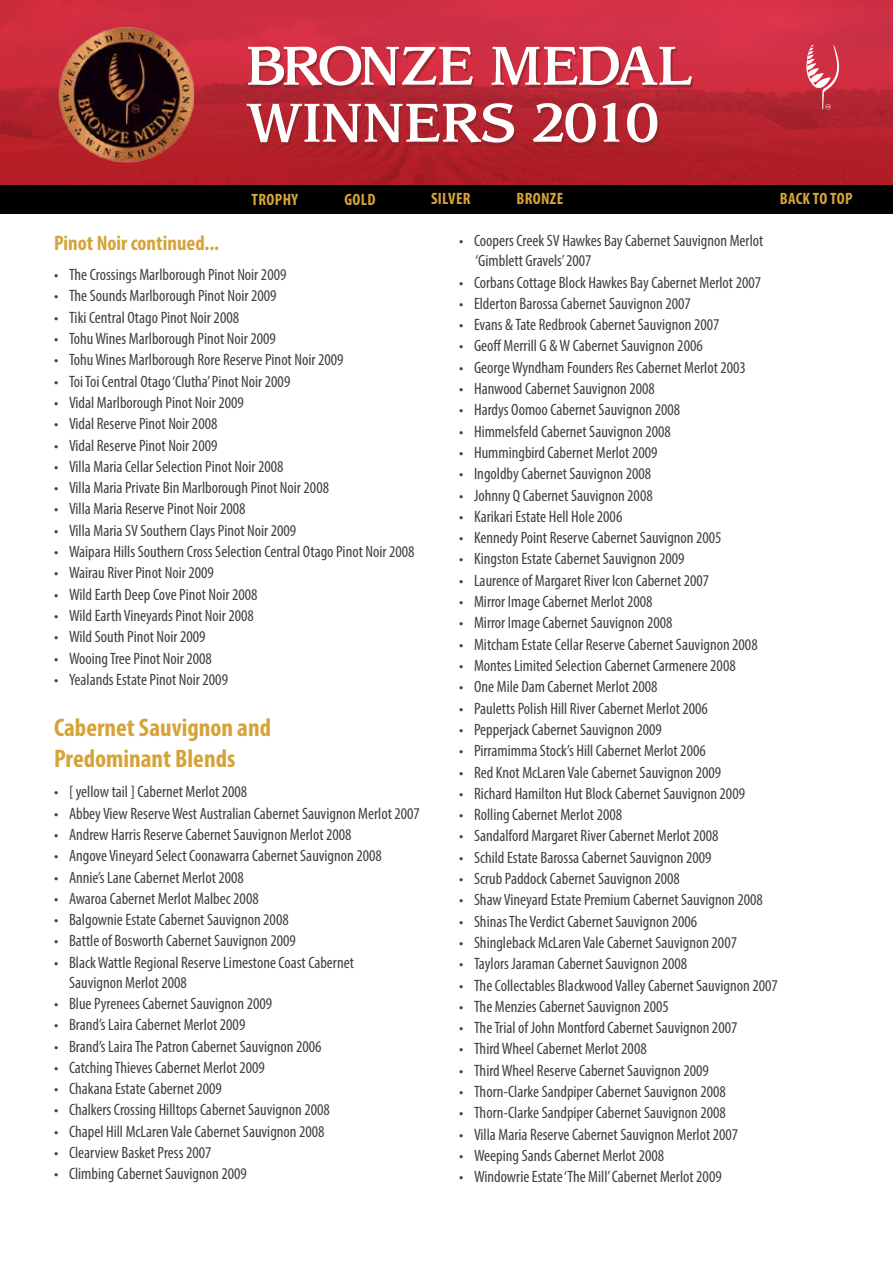
<style>
.page{position:relative;width:893px;height:1263px;background:#fff}
.page>*{position:absolute;margin:0;border:0;box-sizing:border-box;transform-origin:0 0}
.t1{font:57px/57px "Sling";color:#fff}
.t2{font:700 condensed 25.5px/30.6px "Myriad Pro";color:#d6a338}
.t3{font:700 condensed 21px "Myriad Pro";color:#d6a338}
.t4{font:condensed 16.5px/19.8px "Myriad Pro";color:#414042}
.t5{font:700 condensed 16.5px "Myriad Pro";letter-spacing:.02em;color:#d6a338}
</style>
<div class="page">
<img style="left:0;top:0;width:893px;height:185px">
<svg style="left:806px;top:45px;width:34px;height:65px;background:#d05563"></svg>
<img style="left:54px;top:22px;width:144px;height:144px">
<div style="left:0;top:185px;width:893px;height:29px;background:#000"></div>
<div style="left:248px;top:49px;width:445px;height:97px;background:#872629;opacity:.75"></div>
<h1 class="t1" style="left:246px;top:42px;width:447px">BRONZE MEDAL<br>WINNERS 2010</h1>
<p class="t5" style="left:252px;top:189px;width:48px">TROPHY</p>
<p class="t5" style="left:345px;top:189px;width:33px">GOLD</p>
<p class="t5" style="left:431px;top:188px;width:41px">SILVER</p>
<p class="t5" style="left:516px;top:188px;width:48px">BRONZE</p>
<p class="t5" style="left:780px;top:188px;width:74px">BACK TO TOP</p>
<p class="t3" style="left:54px;top:230px;width:167px">Pinot Noir continued...</p>
<p class="t4" style="left:54px;top:264px;width:234px">• The Crossings Marlborough Pinot Noir 2009</p>
<p class="t4" style="left:54px;top:286px;width:224px">• The Sounds Marlborough Pinot Noir 2009</p>
<p class="t4" style="left:54px;top:307px;width:187px">• Tiki Central Otago Pinot Noir 2008</p>
<p class="t4" style="left:54px;top:328px;width:223px">• Tohu Wines Marlborough Pinot Noir 2009</p>
<p class="t4" style="left:54px;top:350px;width:291px">• Tohu Wines Marlborough Rore Reserve Pinot Noir 2009</p>
<p class="t4" style="left:54px;top:371px;width:238px">• Toi Toi Central Otago ‘Clutha’ Pinot Noir 2009</p>
<p class="t4" style="left:54px;top:392px;width:191px">• Vidal Marlborough Pinot Noir 2009</p>
<p class="t4" style="left:54px;top:414px;width:165px">• Vidal Reserve Pinot Noir 2008</p>
<p class="t4" style="left:54px;top:435px;width:165px">• Vidal Reserve Pinot Noir 2009</p>
<p class="t4" style="left:54px;top:456px;width:231px">• Villa Maria Cellar Selection Pinot Noir 2008</p>
<p class="t4" style="left:54px;top:478px;width:277px">• Villa Maria Private Bin Marlborough Pinot Noir 2008</p>
<p class="t4" style="left:54px;top:499px;width:193px">• Villa Maria Reserve Pinot Noir 2008</p>
<p class="t4" style="left:54px;top:520px;width:244px">• Villa Maria SV Southern Clays Pinot Noir 2009</p>
<p class="t4" style="left:54px;top:541px;width:362px">• Waipara Hills Southern Cross Selection Central Otago Pinot Noir 2008</p>
<p class="t4" style="left:54px;top:563px;width:161px">• Wairau River Pinot Noir 2009</p>
<p class="t4" style="left:54px;top:584px;width:205px">• Wild Earth Deep Cove Pinot Noir 2008</p>
<p class="t4" style="left:54px;top:605px;width:201px">• Wild Earth Vineyards Pinot Noir 2008</p>
<p class="t4" style="left:54px;top:627px;width:153px">• Wild South Pinot Noir 2009</p>
<p class="t4" style="left:54px;top:648px;width:159px">• Wooing Tree Pinot Noir 2008</p>
<p class="t4" style="left:54px;top:669px;width:176px">• Yealands Estate Pinot Noir 2009</p>
<h2 class="t2" style="left:54px;top:712px;width:219px">Cabernet Sauvignon and<br>Predominant Blends</h2>
<p class="t4" style="left:54px;top:782px;width:195px">• [ yellow tail ] Cabernet Merlot 2008</p>
<p class="t4" style="left:54px;top:803px;width:367px">• Abbey View Reserve West Australian Cabernet Sauvignon Merlot 2007</p>
<p class="t4" style="left:54px;top:824px;width:299px">• Andrew Harris Reserve Cabernet Sauvignon Merlot 2008</p>
<p class="t4" style="left:54px;top:846px;width:329px">• Angove Vineyard Select Coonawarra Cabernet Sauvignon 2008</p>
<p class="t4" style="left:54px;top:867px;width:191px">• Annie’s Lane Cabernet Merlot 2008</p>
<p class="t4" style="left:54px;top:888px;width:206px">• Awaroa Cabernet Merlot Malbec 2008</p>
<p class="t4" style="left:54px;top:910px;width:236px">• Balgownie Estate Cabernet Sauvignon 2008</p>
<p class="t4" style="left:54px;top:931px;width:243px">• Battle of Bosworth Cabernet Sauvignon 2009</p>
<p class="t4" style="left:69px;top:952px;width:286px;text-indent:-15px">• Black Wattle Regional Reserve Limestone Coast Cabernet<br>Sauvignon Merlot 2008</p>
<p class="t4" style="left:54px;top:993px;width:220px">• Blue Pyrenees Cabernet Sauvignon 2009</p>
<p class="t4" style="left:54px;top:1015px;width:193px">• Brand’s Laira Cabernet Merlot 2009</p>
<p class="t4" style="left:54px;top:1036px;width:269px">• Brand’s Laira The Patron Cabernet Sauvignon 2006</p>
<p class="t4" style="left:54px;top:1057px;width:212px">• Catching Thieves Cabernet Merlot 2009</p>
<p class="t4" style="left:54px;top:1078px;width:169px">• Chakana Estate Cabernet 2009</p>
<p class="t4" style="left:54px;top:1100px;width:277px">• Chalkers Crossing Hilltops Cabernet Sauvignon 2008</p>
<p class="t4" style="left:54px;top:1121px;width:272px">• Chapel Hill McLaren Vale Cabernet Sauvignon 2008</p>
<p class="t4" style="left:54px;top:1142px;width:159px">• Clearview Basket Press 2007</p>
<p class="t4" style="left:54px;top:1164px;width:194px">• Climbing Cabernet Sauvignon 2009</p>
<p class="t4" style="left:476px;top:231px;width:289px;text-indent:-17px">• Coopers Creek SV Hawkes Bay Cabernet Sauvignon Merlot ‘Gimblett Gravels’ 2007</p>
<p class="t4" style="left:459px;top:272px;width:304px">• Corbans Cottage Block Hawkes Bay Cabernet Merlot 2007</p>
<p class="t4" style="left:459px;top:293px;width:233px">• Elderton Barossa Cabernet Sauvignon 2007</p>
<p class="t4" style="left:459px;top:315px;width:262px">• Evans &amp; Tate Redbrook Cabernet Sauvignon 2007</p>
<p class="t4" style="left:459px;top:336px;width:245px">• Geoff Merrill G &amp; W Cabernet Sauvignon 2006</p>
<p class="t4" style="left:459px;top:357px;width:288px">• George Wyndham Founders Res Cabernet Merlot 2003</p>
<p class="t4" style="left:459px;top:378px;width:197px">• Hanwood Cabernet Sauvignon 2008</p>
<p class="t4" style="left:459px;top:400px;width:223px">• Hardys Oomoo Cabernet Sauvignon 2008</p>
<p class="t4" style="left:459px;top:421px;width:213px">• Himmelsfeld Cabernet Sauvignon 2008</p>
<p class="t4" style="left:459px;top:442px;width:200px">• Hummingbird Cabernet Merlot 2009</p>
<p class="t4" style="left:459px;top:464px;width:194px">• Ingoldby Cabernet Sauvignon 2008</p>
<p class="t4" style="left:459px;top:485px;width:195px">• Johnny Q Cabernet Sauvignon 2008</p>
<p class="t4" style="left:459px;top:506px;width:165px">• Karikari Estate Hell Hole 2006</p>
<p class="t4" style="left:459px;top:528px;width:264px">• Kennedy Point Reserve Cabernet Sauvignon 2005</p>
<p class="t4" style="left:459px;top:549px;width:227px">• Kingston Estate Cabernet Sauvignon 2009</p>
<p class="t4" style="left:459px;top:570px;width:252px">• Laurence of Margaret River Icon Cabernet 2007</p>
<p class="t4" style="left:459px;top:591px;width:195px">• Mirror Image Cabernet Merlot 2008</p>
<p class="t4" style="left:459px;top:613px;width:215px">• Mirror Image Cabernet Sauvignon 2008</p>
<p class="t4" style="left:459px;top:634px;width:300px">• Mitcham Estate Cellar Reserve Cabernet Sauvignon 2008</p>
<p class="t4" style="left:459px;top:655px;width:278px">• Montes Limited Selection Cabernet Carmenere 2008</p>
<p class="t4" style="left:459px;top:677px;width:200px">• One Mile Dam Cabernet Merlot 2008</p>
<p class="t4" style="left:459px;top:698px;width:250px">• Pauletts Polish Hill River Cabernet Merlot 2006</p>
<p class="t4" style="left:459px;top:719px;width:204px">• Pepperjack Cabernet Sauvignon 2009</p>
<p class="t4" style="left:459px;top:741px;width:248px">• Pirramimma Stock’s Hill Cabernet Merlot 2006</p>
<p class="t4" style="left:459px;top:762px;width:264px">• Red Knot McLaren Vale Cabernet Sauvignon 2009</p>
<p class="t4" style="left:459px;top:783px;width:287px">• Richard Hamilton Hut Block Cabernet Sauvignon 2009</p>
<p class="t4" style="left:459px;top:804px;width:165px">• Rolling Cabernet Merlot 2008</p>
<p class="t4" style="left:459px;top:826px;width:261px">• Sandalford Margaret River Cabernet Merlot 2008</p>
<p class="t4" style="left:459px;top:847px;width:254px">• Schild Estate Barossa Cabernet Sauvignon 2009</p>
<p class="t4" style="left:459px;top:868px;width:222px">• Scrub Paddock Cabernet Sauvignon 2008</p>
<p class="t4" style="left:459px;top:890px;width:305px">• Shaw Vineyard Estate Premium Cabernet Sauvignon 2008</p>
<p class="t4" style="left:459px;top:911px;width:240px">• Shinas The Verdict Cabernet Sauvignon 2006</p>
<p class="t4" style="left:459px;top:932px;width:279px">• Shingleback McLaren Vale Cabernet Sauvignon 2007</p>
<p class="t4" style="left:459px;top:954px;width:230px">• Taylors Jaraman Cabernet Sauvignon 2008</p>
<p class="t4" style="left:459px;top:975px;width:320px">• The Collectables Blackwood Valley Cabernet Sauvignon 2007</p>
<p class="t4" style="left:459px;top:996px;width:211px">• The Menzies Cabernet Sauvignon 2005</p>
<p class="t4" style="left:459px;top:1018px;width:280px">• The Trial of John Montford Cabernet Sauvignon 2007</p>
<p class="t4" style="left:459px;top:1039px;width:189px">• Third Wheel Cabernet Merlot 2008</p>
<p class="t4" style="left:459px;top:1060px;width:251px">• Third Wheel Reserve Cabernet Sauvignon 2009</p>
<p class="t4" style="left:459px;top:1081px;width:268px">• Thorn-Clarke Sandpiper Cabernet Sauvignon 2008</p>
<p class="t4" style="left:459px;top:1103px;width:268px">• Thorn-Clarke Sandpiper Cabernet Sauvignon 2008</p>
<p class="t4" style="left:459px;top:1124px;width:281px">• Villa Maria Reserve Cabernet Sauvignon Merlot 2007</p>
<p class="t4" style="left:459px;top:1145px;width:207px">• Weeping Sands Cabernet Merlot 2008</p>
<p class="t4" style="left:459px;top:1167px;width:264px">• Windowrie Estate ‘The Mill’ Cabernet Merlot 2009</p>
</div>
